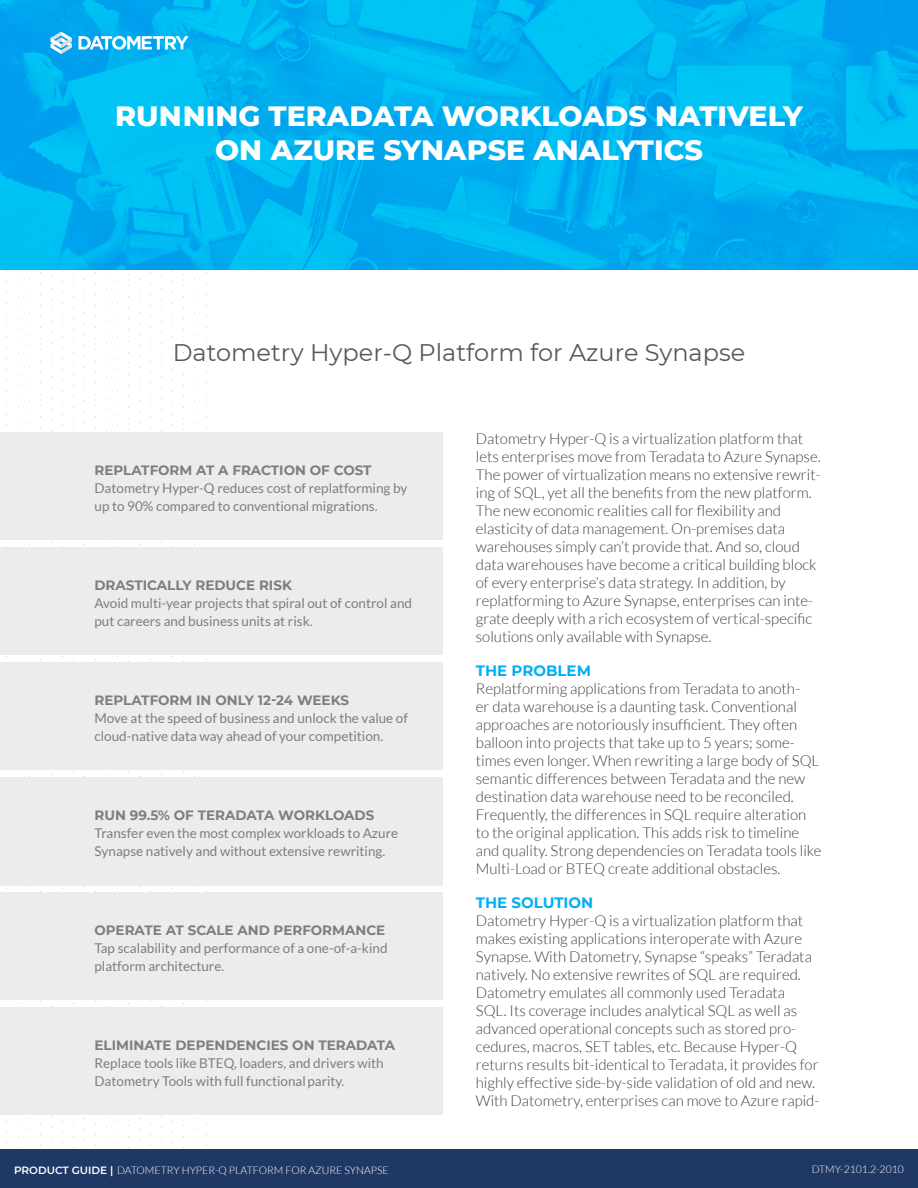
<style>
.page{position:relative;width:918px;height:1188px;background:#fff}
.page>*{position:absolute;margin:0;border:0;box-sizing:border-box;transform-origin:0 0}
.t1{font:800 28.5px/34.2px "Montserrat";color:#fff;text-align:center}
.t2{font:24px "Montserrat";color:#585858}
.body_style{font:300 15px/18px "Lato";color:#3f3f3f}
.subheading{font:700 15px "Montserrat";color:#00b0f0}
.t3{font:13.5px/18px "Lato";color:#7e7e7e}
.t4{font:700 13.5px "Montserrat";color:#7e7e7e}
.t5{font:300 10.5px "Lato";color:#fff}
.s1{font-family:"Montserrat";font-weight:600}
</style>
<div class="page">
<div style="left:0;top:892px;width:442px;height:108px;background:#ececec"></div>
<div style="left:0;top:662px;width:442px;height:108px;background:#ececec"></div>
<div style="left:0;top:547px;width:442px;height:108px;background:#ececec"></div>
<div style="left:0;top:432px;width:442px;height:108px;background:#ececec"></div>
<div style="left:0;top:1007px;width:442px;height:108px;background:#ececec"></div>
<div style="left:0;top:777px;width:442px;height:108px;background:#ececec"></div>
<div style="left:0;top:1149px;width:918px;height:39px;background:#203864"></div>
<svg style="left:0;top:0;width:918px;height:270px;background:#00b2f0"></svg>
<svg style="left:78px;top:36px;width:12px;height:13px"></svg>
<svg style="left:90px;top:36px;width:14px;height:16px"></svg>
<svg style="left:101px;top:33px;width:11px;height:16px"></svg>
<svg style="left:112px;top:36px;width:14px;height:14px"></svg>
<svg style="left:127px;top:31px;width:13px;height:23px"></svg>
<svg style="left:142px;top:36px;width:10px;height:16px"></svg>
<svg style="left:153px;top:33px;width:11px;height:16px"></svg>
<svg style="left:165px;top:36px;width:10px;height:14px"></svg>
<svg style="left:175px;top:31px;width:14px;height:23px"></svg>
<svg style="left:61px;top:27px;width:11px;height:27px"></svg>
<svg style="left:51px;top:32px;width:10px;height:25px"></svg>
<p class="t1" style="left:115px;top:97px;width:689px">RUNNING TERADATA WORKLOADS NATIVELY<br>ON AZURE SYNAPSE ANALYTICS</p>
<p class="t2" style="left:173px;top:336px;width:574px">Datometry Hyper-Q Platform for Azure Synapse</p>
<p class="t4" style="left:94px;top:460px;width:279px">REPLATFORM AT A FRACTION OF COST</p>
<p class="t3" style="left:94px;top:479px;width:314px">Datometry Hyper-Q reduces cost of replatforming by up to 90% compared to conventional migrations.</p>
<p class="t4" style="left:94px;top:575px;width:199px">DRASTICALLY REDUCE RISK</p>
<p class="t3" style="left:94px;top:594px;width:319px">Avoid multi-year projects that spiral out of control and put careers and business units at risk.</p>
<p class="t4" style="left:94px;top:690px;width:256px">REPLATFORM IN ONLY 12-24 WEEKS</p>
<p class="t3" style="left:94px;top:709px;width:315px">Move at the speed of business and unlock the value of cloud-native data way ahead of your competition.</p>
<p class="t4" style="left:94px;top:805px;width:281px">RUN 99.5% OF TERADATA WORKLOADS</p>
<p class="t3" style="left:94px;top:824px;width:305px">Transfer even the most complex workloads to Azure<br>Synapse natively and without extensive rewriting.</p>
<p class="t4" style="left:94px;top:920px;width:292px">OPERATE AT SCALE AND PERFORMANCE</p>
<p class="t3" style="left:94px;top:939px;width:295px">Tap scalability and performance of a one-of-a-kind platform architecture.</p>
<p class="t4" style="left:94px;top:1035px;width:302px">ELIMINATE DEPENDENCIES ON TERADATA</p>
<p class="t3" style="left:94px;top:1054px;width:291px">Replace tools like BTEQ, loaders, and drivers with<br>Datometry Tools with full functional parity.</p>
<p class="body_style" style="left:476px;top:430px;width:346px">Datometry Hyper-Q is a virtualization platform that lets enterprises move from Teradata to Azure Synapse.<br>The power of virtualization means no extensive rewrit&shy;ing of SQL, yet all the benefits from the new platform.</p>
<p class="body_style" style="left:476px;top:502px;width:342px">The new economic realities call for flexibility and elasticity of data management. On-premises data warehouses simply can’t provide that. And so, cloud data warehouses have become a critical building block of every enterprise’s data strategy. In addition, by replatforming to Azure Synapse, enterprises can inte&shy;grate deeply with a rich ecosystem of vertical-specific solutions only available with Synapse.</p>
<p class="subheading" style="left:476px;top:660px;width:117px">THE PROBLEM</p>
<p class="body_style" style="left:476px;top:680px;width:347px">Replatforming applications from Teradata to anoth-<br>er data warehouse is a daunting task. Conventional approaches are notoriously insufficient. They often balloon into projects that take up to 5 years; some&shy;times even longer. When rewriting a large body of SQL semantic differences between Teradata and the new destination data warehouse need to be reconciled.<br>Frequently, the differences in SQL require alteration to the original application. This adds risk to timeline and quality. Strong dependencies on Teradata tools like Multi-Load or BTEQ create additional obstacles.</p>
<p class="subheading" style="left:476px;top:891px;width:119px">THE SOLUTION</p>
<p class="body_style" style="left:476px;top:911px;width:344px">Datometry Hyper-Q is a virtualization platform that makes existing applications interoperate with Azure Synapse. With Datometry, Synapse “speaks” Teradata natively. No extensive rewrites of SQL are required.<br>Datometry emulates all commonly used Teradata SQL. Its coverage includes analytical SQL as well as advanced operational concepts such as stored pro&shy;cedures, macros, SET tables, etc. Because Hyper-Q returns results bit-identical to Teradata, it provides for highly effective side-by-side validation of old and new.</p>
<p class="body_style" style="left:476px;top:1091px;width:345px">With Datometry, enterprises can move to Azure rapid-</p>
<p class="t5" style="left:14px;top:1164px;width:376px"><span class="s1">PRODUCT GUIDE |</span> DATOMETRY HYPER-Q PLATFORM FOR AZURE SYNAPSE</p>
<p class="t5" style="left:812px;top:1163px;width:94px">DTMY-2101.2-2010</p>
</div>
